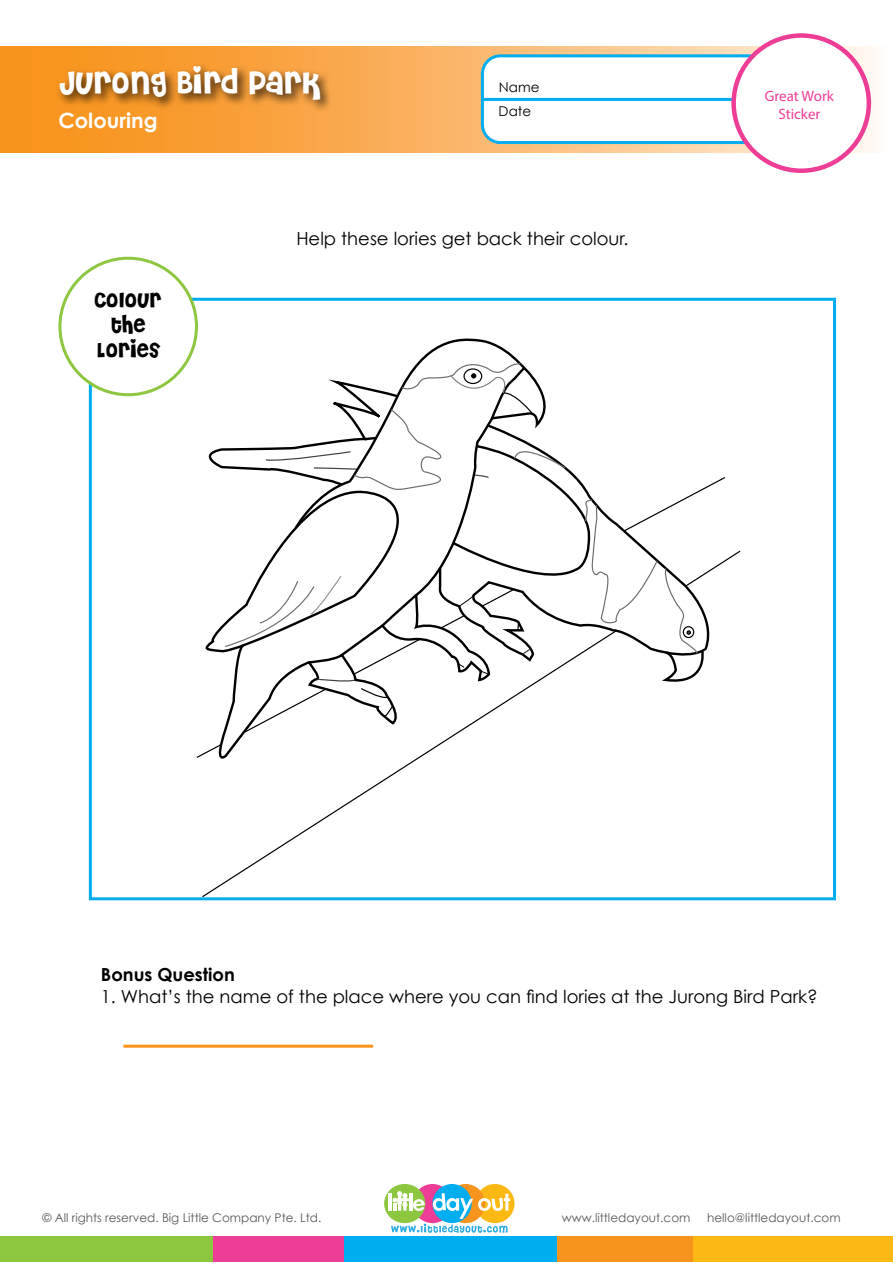
<style>
.page{position:relative;width:893px;height:1263px;background:#fff}
.page>*{position:absolute;margin:0;border:0;box-sizing:border-box;transform-origin:0 0}
.t1{font:31.5px "Cheri";color:#fff}
.t2{font:21px/25.2px "Cheri";color:#000;text-align:center}
.t3{font:700 21px "Century Gothic";color:#fff}
.t4{font:18px "Century Gothic";color:#000}
.t5{font:700 18px "Century Gothic";color:#000}
.t6{font:15px/18px "Myriad Pro";color:#ee3d96;text-align:center}
.t7{font:13.5px/24.2px "Century Gothic";color:#000}
.t8{font:12px "Century Gothic";color:#58595b}
</style>
<div class="page">
<svg style="left:0;top:46px;width:874px;height:106px;background:#f9a94f"></svg>
<div style="left:482px;top:56px;width:312px;height:87px;background:#fff;border-radius:18px"></div>
<div style="left:481px;top:54px;width:315px;height:90px;border:3px solid #00aeef;border-radius:18px"></div>
<hr style="left:483px;top:98px;width:311px;height:3px;background:#00aeef">
<div style="left:734px;top:36px;width:135px;height:135px;background:#fff;border-radius:50%"></div>
<div style="left:731px;top:33px;width:140px;height:140px;border:4px solid #ee3d96;border-radius:50%"></div>
<div style="left:0;top:1236px;width:213px;height:25px;background:#8dc63f"></div>
<div style="left:213px;top:1236px;width:131px;height:25px;background:#ee3d96"></div>
<div style="left:344px;top:1236px;width:213px;height:25px;background:#00aeef"></div>
<div style="left:557px;top:1236px;width:136px;height:25px;background:#f7941e"></div>
<div style="left:693px;top:1236px;width:200px;height:25px;background:#fdb913"></div>
<div style="left:58px;top:257px;width:140px;height:139px;border:3px solid #8dc63f;border-radius:50%"></div>
<div style="left:57px;top:62px;width:276px;height:51px;background:#000;opacity:.75"></div>
<hr style="left:123px;top:1045px;width:250px;height:3px;background:#f7941e">
<svg style="left:201px;top:550px;width:541px;height:348px"></svg>
<svg style="left:213px;top:338px;width:348px;height:429px"></svg>
<svg style="left:382px;top:705px;width:12px;height:13px"></svg>
<svg style="left:202px;top:358px;width:506px;height:341px"></svg>
<div style="left:475px;top:1184px;width:39px;height:39px;background:#fdb913;border-radius:50%"></div>
<div style="left:446px;top:1184px;width:39px;height:39px;background:#f7941e;border-radius:50%"></div>
<div style="left:413px;top:1184px;width:39px;height:39px;background:#ee3d96;border-radius:50%"></div>
<svg style="left:384px;top:1184px;width:41px;height:39px"></svg>
<div style="left:432px;top:1184px;width:40px;height:39px;background:#00aeef;border-radius:50%"></div>
<hr style="left:389px;top:1193px;width:3px;height:17px;background:#fff">
<svg style="left:391px;top:1191px;width:119px;height:42px"></svg>
<h1 class="t1" style="left:56px;top:66px;width:264px">JURONG BIRD PARK</h1>
<p class="t3" style="left:58px;top:107px;width:101px">Colouring</p>
<p class="t7" style="left:499px;top:75px;width:42px">Name<br>Date</p>
<p class="t6" style="left:765px;top:86px;width:71px">Great Work<br>Sticker</p>
<p class="t2" style="left:93px;top:289px;width:68px">COLOUR<br>THE<br>LORIES</p>
<p class="t2" style="left:93px;top:301px;width:68px">COLOUR<br>AND<br>COUNT</p>
<p class="t4" style="left:296px;top:228px;width:334px">Help these lories get back their colour.</p>
<p class="t5" style="left:101px;top:963px;width:135px">Bonus Question</p>
<p class="t4" style="left:101px;top:985px;width:718px">1. What’s the name of the place where you can find lories at the Jurong Bird Park?</p>
<p class="t8" style="left:43px;top:1210px;width:280px">© All rights reserved. Big Little Company Pte. Ltd.</p>
<p class="t8" style="left:562px;top:1210px;width:130px">www.littledayout.com</p>
<p class="t8" style="left:707px;top:1210px;width:135px">hello@littledayout.com</p>
</div>
